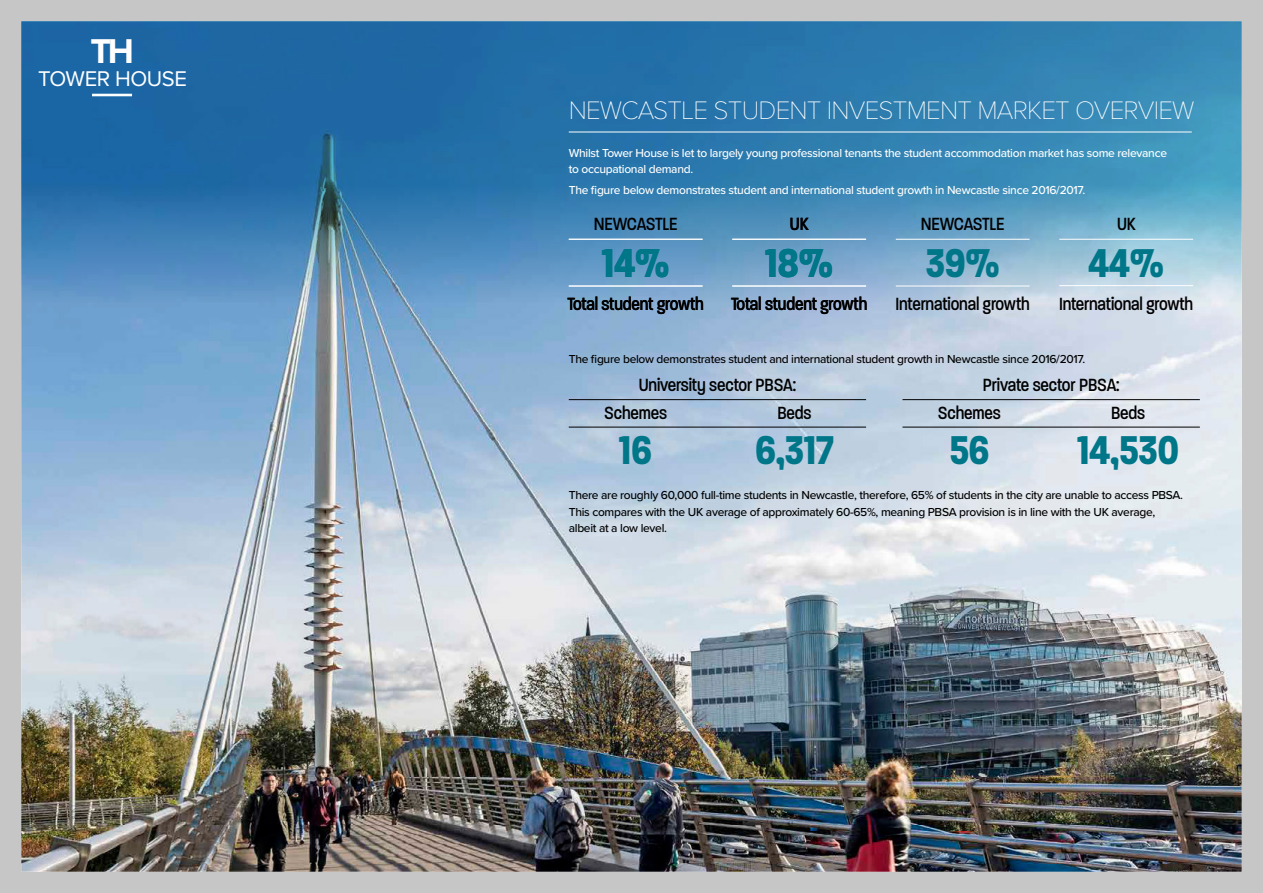
<style>
.page{position:relative;width:1263px;height:893px;background:#fff}
.page>*{position:absolute;margin:0;border:0;box-sizing:border-box;transform-origin:0 0}
.t1{font:700 43.5px "Paralucent Condensed";letter-spacing:-.01em;color:#007689}
.t2{font:700 35.7px "Proxima Nova";color:#fff}
.t3{font:100 26.25px "Proxima Nova T";letter-spacing:-.03em;color:#fff}
.t4{font:22.05px "Proxima Nova";letter-spacing:-.02em;color:#fff}
.t5{font:500 19.05px "Paralucent Condensed";letter-spacing:-.01em;color:#000}
.t6{font:500 12px/16.5px "Proxima Nova";letter-spacing:-.025em;color:#000}
.t7{font:500 12px/16.5px "Proxima Nova";letter-spacing:-.025em;color:#fff}
</style>
<div class="page">
<div style="left:0;top:0;width:1263px;height:893px;border:22px solid #c6c6c6"></div>
<img style="left:21px;top:303px;width:1221px;height:569px">
<svg style="left:21px;top:21px;width:1221px;height:282px;background:#4084b5"></svg>
<hr style="left:92px;top:94px;width:40px;height:2px;background:#fff">
<hr style="left:569px;top:132px;width:623px;height:1px;background:#fff">
<hr style="left:569px;top:286px;width:133px;height:1px;background:#fff">
<hr style="left:569px;top:427px;width:297px;height:1px;background:#000">
<hr style="left:902px;top:427px;width:298px;height:1px;background:#000">
<hr style="left:896px;top:286px;width:133px;height:1px;background:#fff">
<hr style="left:732px;top:286px;width:134px;height:1px;background:#fff">
<hr style="left:1059px;top:285px;width:134px;height:1px;background:#fff">
<hr style="left:569px;top:239px;width:133px;height:1px;background:#fff">
<hr style="left:569px;top:399px;width:297px;height:1px;background:#000">
<hr style="left:902px;top:399px;width:298px;height:1px;background:#000">
<hr style="left:896px;top:239px;width:133px;height:1px;background:#fff">
<hr style="left:732px;top:239px;width:134px;height:1px;background:#fff">
<hr style="left:1059px;top:239px;width:134px;height:1px;background:#fff">
<h2 class="t2" style="left:90px;top:25px;width:45px">TH</h2>
<h3 class="t4" style="left:38px;top:62px;width:150px">TOWER HOUSE</h3>
<h3 class="t3" style="left:569px;top:90px;width:627px">NEWCASTLE STUDENT INVESTMENT MARKET OVERVIEW</h3>
<p class="t7" style="left:569px;top:144px;width:600px">Whilst Tower House is let to largely young professional tenants the student accommodation market has some relevance to occupational demand.</p>
<p class="t7" style="left:569px;top:181px;width:518px">The figure below demonstrates student and international student growth in Newcastle since 2016/2017.</p>
<h3 class="t5" style="left:594px;top:213px;width:85px">NEWCASTLE</h3>
<h1 class="t1" style="left:602px;top:237px;width:69px">14%</h1>
<h3 class="t5" style="left:567px;top:293px;width:138px">Total student growth</h3>
<h3 class="t5" style="left:790px;top:213px;width:20px">UK</h3>
<h3 class="t5" style="left:921px;top:213px;width:85px">NEWCASTLE</h3>
<h3 class="t5" style="left:1117px;top:213px;width:20px">UK</h3>
<h1 class="t1" style="left:765px;top:237px;width:70px">18%</h1>
<h3 class="t5" style="left:731px;top:293px;width:138px">Total student growth</h3>
<h1 class="t1" style="left:925px;top:237px;width:76px">39%</h1>
<h3 class="t5" style="left:895px;top:293px;width:136px">International growth</h3>
<h1 class="t1" style="left:1088px;top:237px;width:78px">44%</h1>
<h3 class="t5" style="left:1059px;top:293px;width:136px">International growth</h3>
<p class="t6" style="left:569px;top:351px;width:518px">The figure below demonstrates student and international student growth in Newcastle since 2016/2017.</p>
<h3 class="t5" style="left:639px;top:373px;width:159px">University sector PBSA:</h3>
<h3 class="t5" style="left:983px;top:373px;width:138px">Private sector PBSA:</h3>
<h3 class="t5" style="left:604px;top:402px;width:64px">Schemes</h3>
<h1 class="t1" style="left:619px;top:424px;width:35px">16</h1>
<h3 class="t5" style="left:777px;top:402px;width:36px">Beds</h3>
<h1 class="t1" style="left:755px;top:424px;width:80px">6,317</h1>
<h3 class="t5" style="left:938px;top:402px;width:64px">Schemes</h3>
<h1 class="t1" style="left:949px;top:424px;width:42px">56</h1>
<h3 class="t5" style="left:1111px;top:402px;width:36px">Beds</h3>
<h1 class="t1" style="left:1077px;top:424px;width:104px">14,530</h1>
<p class="t6" style="left:569px;top:487px;width:616px">There are roughly 60,000 full-time students in Newcastle, therefore, 65% of students in the city are unable to access PBSA.<br>This compares with the UK average of approximately 60-65%, meaning PBSA provision is in line with the UK average, albeit at a low level.</p>
</div>
